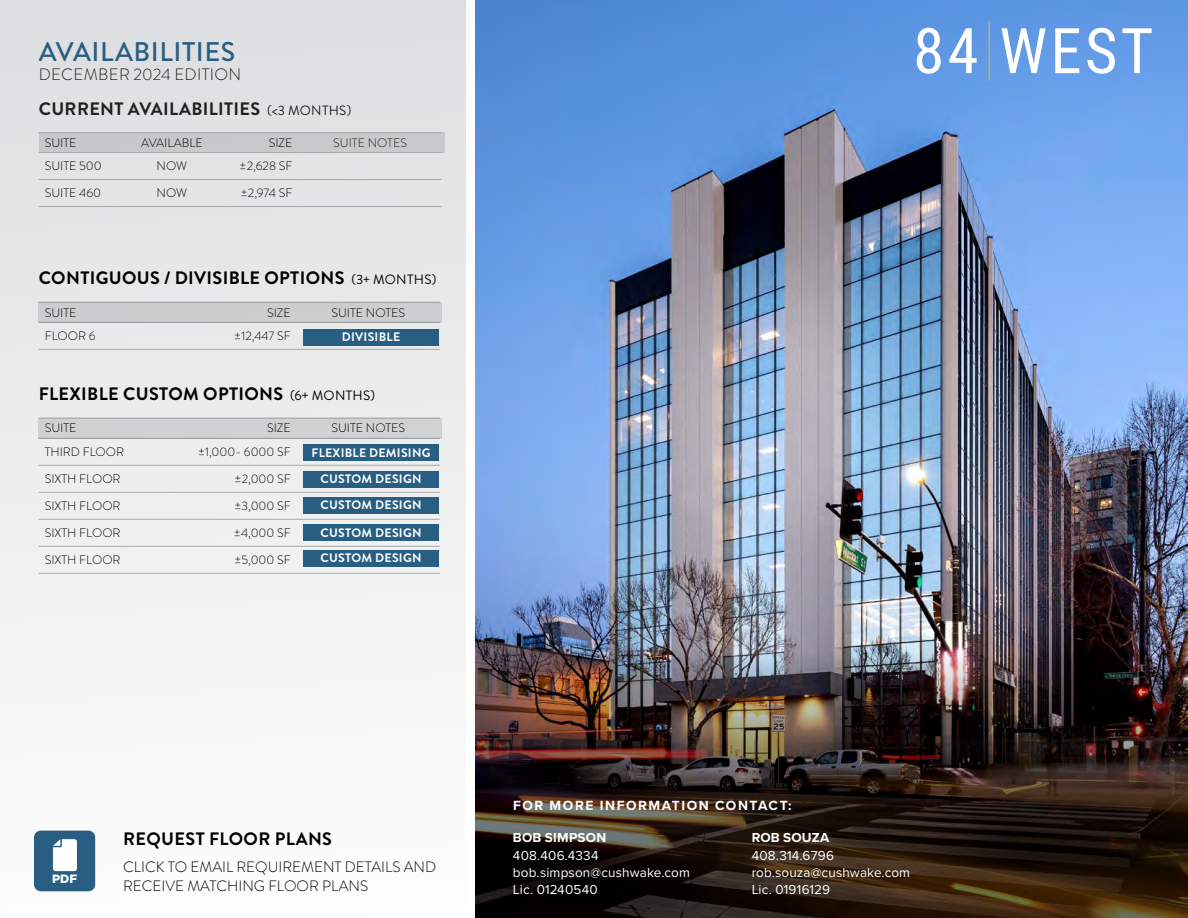
<style>
.page{position:relative;width:1188px;height:918px;background:#fff}
.page>*{position:absolute;margin:0;border:0;box-sizing:border-box;transform-origin:0 0}
.t1{font:500 27px "Brandon Grotesque";letter-spacing:.02em;color:#285e82}
.t2{font:700 18px "Brandon Grotesque";letter-spacing:.02em;color:#000}
.t3{font:700 18px "Brandon Grotesque";letter-spacing:.02em;color:#231f20}
.t4{font:300 16.5px "Brandon Grotesque";letter-spacing:.02em;color:#231f20}
.t5{font:300 15px/19.5px "Brandon Grotesque";color:#000}
.t6{font:700 13.8px "Proxima Nova";letter-spacing:.115em;color:#fff}
.t7{font:13.5px/17.2px "Proxima Nova";letter-spacing:.01em;color:#fff}
.t8{font:700 13.5px "Proxima Nova";letter-spacing:.015em;color:#fff}
.t9{font:300 12.3px "Brandon Grotesque";color:#000}
.t10{font:700 12.3px/26px "Brandon Grotesque";letter-spacing:.02em;color:#fff}
.t11{font:300 12.3px "Brandon Grotesque";color:#231f20}
.t12{font:900 12px "Gotham";color:#fff}
.s1{font-weight:400;font-size:13.5px}
</style>
<div class="page">
<div style="left:0;top:0;width:465px;height:918px;background:linear-gradient(to bottom,#dddedf,#fdfdfd)"></div>
<img style="left:475px;top:0;width:713px;height:652px">
<img style="left:475px;top:652px;width:713px;height:266px">
<div style="left:34px;top:831px;width:61px;height:60px;background:#285e82;border-radius:7px"></div>
<div style="left:53px;top:839px;width:24px;height:32px;background:#fff;border-radius:3px"></div>
<svg style="left:53px;top:839px;width:10px;height:9px"></svg>
<hr style="left:39px;top:349px;width:138px;height:1px;background:#a7a9ac">
<hr style="left:177px;top:349px;width:120px;height:1px;background:#a7a9ac">
<hr style="left:297px;top:349px;width:143px;height:1px;background:#a7a9ac">
<div style="left:303px;top:329px;width:136px;height:16px;background:#285e82"></div>
<div style="left:39px;top:302px;width:403px;height:21px;background:#cccece"></div>
<hr style="left:989px;top:21px;width:1px;height:60px;background:#e4b348">
<svg style="left:917px;top:28px;width:235px;height:46px"></svg>
<hr style="left:39px;top:465px;width:138px;height:1px;background:#a7a9ac">
<hr style="left:177px;top:465px;width:120px;height:1px;background:#a7a9ac">
<hr style="left:297px;top:465px;width:143px;height:1px;background:#a7a9ac">
<hr style="left:39px;top:492px;width:138px;height:1px;background:#a7a9ac">
<hr style="left:177px;top:492px;width:120px;height:1px;background:#a7a9ac">
<hr style="left:297px;top:492px;width:143px;height:1px;background:#a7a9ac">
<hr style="left:39px;top:519px;width:138px;height:1px;background:#a7a9ac">
<hr style="left:177px;top:519px;width:120px;height:1px;background:#a7a9ac">
<hr style="left:297px;top:519px;width:143px;height:1px;background:#a7a9ac">
<hr style="left:39px;top:546px;width:138px;height:1px;background:#a7a9ac">
<hr style="left:177px;top:546px;width:120px;height:1px;background:#a7a9ac">
<hr style="left:297px;top:546px;width:143px;height:1px;background:#a7a9ac">
<hr style="left:39px;top:573px;width:138px;height:1px;background:#a7a9ac">
<hr style="left:177px;top:573px;width:120px;height:1px;background:#a7a9ac">
<hr style="left:297px;top:573px;width:143px;height:1px;background:#a7a9ac">
<div style="left:303px;top:471px;width:136px;height:16px;background:#285e82"></div>
<div style="left:303px;top:497px;width:136px;height:16px;background:#285e82"></div>
<div style="left:39px;top:418px;width:403px;height:21px;background:#d0d1d2"></div>
<div style="left:303px;top:524px;width:136px;height:17px;background:#285e82"></div>
<div style="left:303px;top:550px;width:136px;height:16px;background:#285e82"></div>
<div style="left:303px;top:444px;width:136px;height:17px;background:#285e82"></div>
<div style="left:39px;top:132px;width:405px;height:21px;background:#c7c9ca"></div>
<hr style="left:39px;top:152px;width:81px;height:1px;background:#a7a9ac">
<hr style="left:120px;top:152px;width:104px;height:1px;background:#a7a9ac">
<hr style="left:224px;top:152px;width:75px;height:1px;background:#a7a9ac">
<hr style="left:299px;top:179px;width:143px;height:1px;background:#a7a9ac">
<hr style="left:299px;top:206px;width:143px;height:1px;background:#a7a9ac">
<hr style="left:39px;top:132px;width:81px;height:1px;background:#a7a9ac">
<hr style="left:120px;top:132px;width:104px;height:1px;background:#a7a9ac">
<hr style="left:224px;top:132px;width:75px;height:1px;background:#a7a9ac">
<hr style="left:299px;top:132px;width:143px;height:1px;background:#a7a9ac">
<hr style="left:299px;top:152px;width:143px;height:1px;background:#a7a9ac">
<hr style="left:39px;top:179px;width:81px;height:1px;background:#a7a9ac">
<hr style="left:120px;top:179px;width:104px;height:1px;background:#a7a9ac">
<hr style="left:224px;top:179px;width:75px;height:1px;background:#a7a9ac">
<hr style="left:39px;top:206px;width:81px;height:1px;background:#a7a9ac">
<hr style="left:120px;top:206px;width:104px;height:1px;background:#a7a9ac">
<hr style="left:224px;top:206px;width:75px;height:1px;background:#a7a9ac">
<div style="left:307px;top:159px;width:136px;height:16px;background:#e4e4e5"></div>
<div style="left:307px;top:158px;width:136px;height:16px;background:#e3e4e5"></div>
<h1 class="t1" style="left:39px;top:33px;width:198px">AVAILABILITIES</h1>
<h3 class="t4" style="left:39px;top:63px;width:204px">DECEMBER 2024 EDITION</h3>
<h2 class="t3" style="left:39px;top:96px;width:314px">CURRENT AVAILABILITIES <span class="s1">(&lt;3 MONTHS)</span></h2>
<p class="t9" style="left:45px;top:134px;width:33px">SUITE</p>
<p class="t9" style="left:141px;top:134px;width:63px">AVAILABLE</p>
<p class="t9" style="left:269px;top:134px;width:25px">SIZE</p>
<p class="t11" style="left:333px;top:134px;width:75px">SUITE NOTES</p>
<p class="t9" style="left:45px;top:158px;width:59px">SUITE 500</p>
<p class="t9" style="left:157px;top:158px;width:32px">NOW</p>
<p class="t9" style="left:239px;top:158px;width:55px">±2,628 SF</p>
<p class="t9" style="left:45px;top:185px;width:58px">SUITE 460</p>
<p class="t9" style="left:157px;top:185px;width:32px">NOW</p>
<p class="t9" style="left:240px;top:185px;width:54px">±2,974 SF</p>
<h2 class="t2" style="left:39px;top:266px;width:399px">CONTIGUOUS / DIVISIBLE OPTIONS <span class="s1">(3+ MONTHS)</span></h2>
<p class="t9" style="left:45px;top:304px;width:33px">SUITE</p>
<p class="t9" style="left:267px;top:304px;width:25px">SIZE</p>
<p class="t9" style="left:331px;top:304px;width:75px">SUITE NOTES</p>
<p class="t9" style="left:45px;top:328px;width:52px">FLOOR 6</p>
<p class="t9" style="left:234px;top:328px;width:58px">±12,447 SF</p>
<p class="t10" style="left:342px;top:324px;width:60px">DIVISIBLE</p>
<h2 class="t2" style="left:39px;top:382px;width:338px">FLEXIBLE CUSTOM OPTIONS <span class="s1">(6+ MONTHS)</span></h2>
<p class="t9" style="left:45px;top:420px;width:33px">SUITE</p>
<p class="t9" style="left:267px;top:420px;width:25px">SIZE</p>
<p class="t9" style="left:331px;top:420px;width:75px">SUITE NOTES</p>
<p class="t9" style="left:45px;top:443px;width:81px">THIRD FLOOR</p>
<p class="t9" style="left:198px;top:443px;width:95px">±1,000- 6000 SF</p>
<p class="t9" style="left:45px;top:470px;width:77px">SIXTH FLOOR</p>
<p class="t9" style="left:234px;top:470px;width:58px">±2,000 SF</p>
<p class="t9" style="left:45px;top:497px;width:77px">SIXTH FLOOR</p>
<p class="t9" style="left:234px;top:497px;width:58px">±3,000 SF</p>
<p class="t9" style="left:45px;top:524px;width:77px">SIXTH FLOOR</p>
<p class="t9" style="left:234px;top:524px;width:59px">±4,000 SF</p>
<p class="t9" style="left:45px;top:551px;width:77px">SIXTH FLOOR</p>
<p class="t9" style="left:234px;top:551px;width:58px">±5,000 SF</p>
<p class="t10" style="left:312px;top:440px;width:120px">FLEXIBLE DEMISING</p>
<p class="t10" style="left:321px;top:466px;width:102px">CUSTOM DESIGN<br>CUSTOM DESIGN</p>
<p class="t10" style="left:321px;top:520px;width:102px">CUSTOM DESIGN<br>CUSTOM DESIGN</p>
<p class="t12" style="left:52px;top:872px;width:27px">PDF</p>
<h2 class="t2" style="left:123px;top:826px;width:210px">REQUEST FLOOR PLANS</h2>
<p class="t5" style="left:123px;top:857px;width:315px">CLICK TO EMAIL REQUIREMENT DETAILS AND<br>RECEIVE MATCHING FLOOR PLANS</p>
<p class="t6" style="left:513px;top:795px;width:280px">FOR MORE INFORMATION CONTACT:</p>
<p class="t8" style="left:752px;top:828px;width:79px">ROB SOUZA</p>
<p class="t7" style="left:752px;top:846px;width:160px">408.314.6796 rob.souza@cushwake.com<br>Lic. 01916129</p>
<p class="t8" style="left:513px;top:828px;width:95px">BOB SIMPSON</p>
<p class="t7" style="left:513px;top:846px;width:179px">408.406.4334 bob.simpson@cushwake.com<br>Lic. 01240540</p>
</div>
